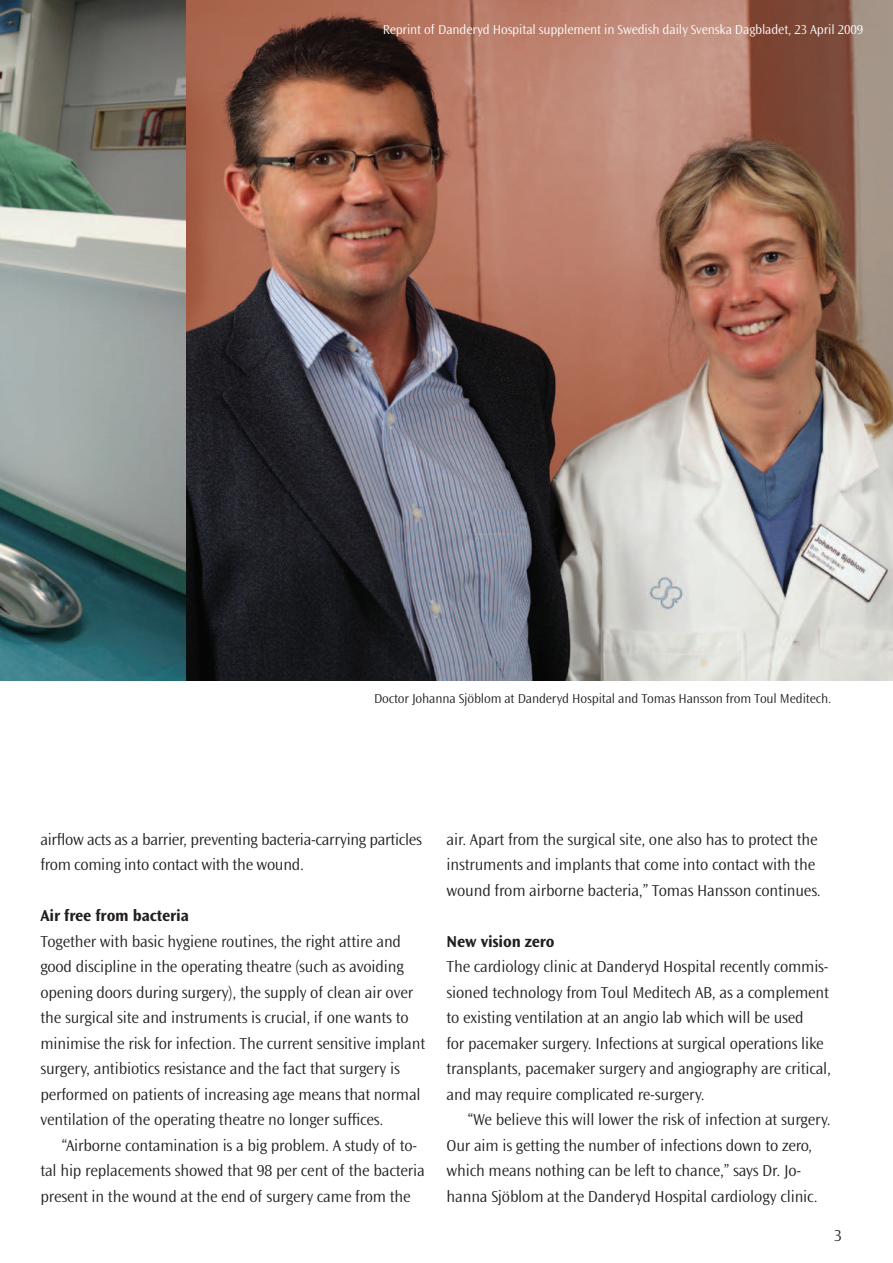
<style>
.page{position:relative;width:893px;height:1263px;background:#fff}
.page>*{position:absolute;margin:0;border:0;box-sizing:border-box;transform-origin:0 0}
.t1{font:300 16.5px/25.5px "Ocean Sans MT Std";letter-spacing:-.01em;color:#231f20}
.t2{font:700 16.5px "Ocean Sans MT Std";letter-spacing:-.01em;color:#231f20}
.t3{font:300 13.5px "Ocean Sans MT Std";letter-spacing:-.01em;color:#fff}
.t4{font:300 13.5px "Ocean Sans MT Std";letter-spacing:-.01em;color:#231f20}
</style>
<div class="page">
<img style="left:0;top:0;width:893px;height:680px">
<p class="t3" style="left:383px;top:22px;width:482px">Reprint of Danderyd Hospital supplement in Swedish daily Svenska Dagbladet, 23 April 2009</p>
<p class="t4" style="left:374px;top:691px;width:459px">Doctor Johanna Sjöblom at Danderyd Hospital and Tomas Hansson from Toul Meditech.</p>
<p class="t1" style="left:40px;top:827px;width:383px">airflow acts as a barrier, preventing bacteria-carrying particles from coming into contact with the wound.</p>
<p class="t2" style="left:40px;top:907px;width:150px">Air free from bacteria</p>
<p class="t1" style="left:40px;top:929px;width:386px">Together with basic hygiene routines, the right attire and good discipline in the operating theatre (such as avoiding opening doors during surgery), the supply of clean air over the surgical site and instruments is crucial, if one wants to minimise the risk for infection. The current sensitive implant surgery, antibiotics resistance and the fact that surgery is performed on patients of increasing age means that normal ventilation of the operating theatre no longer suffices.</p>
<p class="t1" style="left:40px;top:1133px;width:386px;text-indent:21px">“Airborne contamination is a big problem. A study of to&shy;tal hip replacements showed that 98 per cent of the bacteria present in the wound at the end of surgery came from the</p>
<p class="t1" style="left:446px;top:827px;width:376px">air. Apart from the surgical site, one also has to protect the instruments and implants that come into contact with the wound from airborne bacteria,” Tomas Hansson continues.</p>
<p class="t2" style="left:446px;top:932px;width:110px">New vision zero</p>
<p class="t1" style="left:446px;top:954px;width:386px">The cardiology clinic at Danderyd Hospital recently commis&shy;sioned technology from Toul Meditech AB, as a complement to existing ventilation at an angio lab which will be used<br>for pacemaker surgery. Infections at surgical operations like transplants, pacemaker surgery and angiography are critical, and may require complicated re-surgery.</p>
<p class="t1" style="left:446px;top:1107px;width:386px;text-indent:21px">“We believe this will lower the risk of infection at surgery.<br>Our aim is getting the number of infections down to zero, which means nothing can be left to chance,” says Dr. Jo&shy;hanna Sjöblom at the Danderyd Hospital cardiology clinic.</p>
<p class="t1" style="left:834px;top:1223px;width:9px">3</p>
</div>
